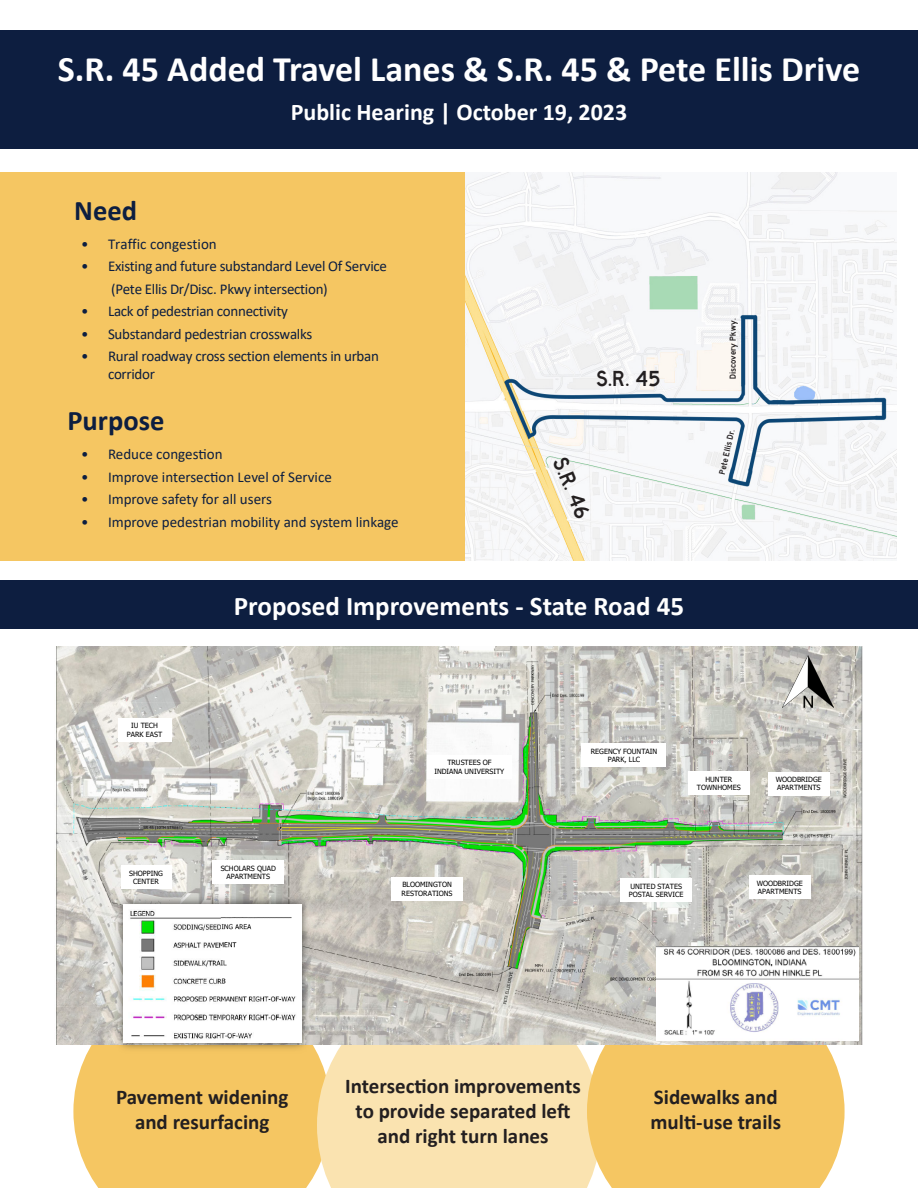
<style>
.page{position:relative;width:918px;height:1188px;background:#fff}
.page>*{position:absolute;margin:0;border:0;box-sizing:border-box;transform-origin:0 0}
.t1{font:700 36px "Calibri";color:#fff}
.t2{font:700 28.5px "Calibri";color:#0d1e40}
.t3{font:700 27px "Calibri";color:#fff}
.t4{font:700 24px "Calibri";color:#fff}
.t5{font:22.5px "Highway Gothic";color:#231f20}
.t6{font:700 21px/25.2px "Calibri";color:#231f20;text-align:center}
.t7{font:15px/22.5px "Calibri";letter-spacing:-.02em;color:#0d1e40}
.t8{font:15px "Calibri";color:#0d1e40}
.t9{font:9px "Highway Gothic";color:#231f20}
.t10{font:7.2px/8.6px "Tahoma";color:#000;text-align:center}
</style>
<div class="page">
<div style="left:0;top:30px;width:918px;height:119px;background:#0d1e40"></div>
<div style="left:73px;top:1044px;width:244px;height:144px;background:#f5c662"></div>
<div style="left:317px;top:1044px;width:270px;height:144px;background:#fae3b0"></div>
<div style="left:587px;top:1044px;width:258px;height:144px;background:#f5c662"></div>
<div style="left:0;top:580px;width:918px;height:49px;background:#0d1e40"></div>
<div style="left:54px;top:172px;width:411px;height:388px;background:#f5c662"></div>
<div style="left:0;top:172px;width:54px;height:388px;background:#f5c662"></div>
<img style="left:465px;top:172px;width:432px;height:388px">
<img style="left:56px;top:646px;width:807px;height:398px">
<img style="left:656px;top:947px;width:203px;height:93px">
<img style="left:110px;top:891px;width:205px;height:165px">
<img style="left:124px;top:904px;width:177px;height:138px">
<img style="left:782px;top:656px;width:51px;height:51px">
<div style="left:427px;top:755px;width:85px;height:24px;background:#fff"></div>
<div style="left:118px;top:718px;width:53px;height:23px;background:#fff"></div>
<div style="left:391px;top:877px;width:72px;height:24px;background:#fff"></div>
<div style="left:582px;top:743px;width:84px;height:24px;background:#fff"></div>
<div style="left:621px;top:878px;width:71px;height:24px;background:#fff"></div>
<div style="left:749px;top:875px;width:62px;height:24px;background:#fff"></div>
<div style="left:768px;top:772px;width:62px;height:23px;background:#fff"></div>
<div style="left:688px;top:772px;width:62px;height:23px;background:#fff"></div>
<div style="left:213px;top:860px;width:71px;height:24px;background:#fff"></div>
<div style="left:121px;top:865px;width:50px;height:24px;background:#fff"></div>
<p class="t1" style="left:58px;top:44px;width:804px">S.R. 45 Added Travel Lanes &amp; S.R. 45 &amp; Pete Ellis Drive</p>
<p class="t4" style="left:291px;top:95px;width:338px">Public Hearing | October 19, 2023</p>
<p class="t2" style="left:74px;top:190px;width:64px">Need</p>
<p class="t8" style="left:81px;top:234px;width:137px">• Traffic congestion</p>
<p class="t7" style="left:111px;top:255px;width:277px;text-indent:-30px">• Existing and future substandard Level Of Service (Pete Ellis Dr/Disc. Pkwy intersection)</p>
<p class="t7" style="left:81px;top:300px;width:208px">• Lack of pedestrian connectivity</p>
<p class="t7" style="left:81px;top:322px;width:233px">• Substandard pedestrian crosswalks</p>
<p class="t7" style="left:108px;top:347px;width:272px;line-height:18px;text-indent:-27px">• Rural roadway cross section elements in urban corridor</p>
<p class="t2" style="left:68px;top:400px;width:98px">Purpose</p>
<p class="t8" style="left:81px;top:444px;width:143px">• Reduce congestion</p>
<p class="t8" style="left:81px;top:466px;width:252px">• Improve intersection Level of Service</p>
<p class="t8" style="left:81px;top:489px;width:193px">• Improve safety for all users</p>
<p class="t8" style="left:81px;top:511px;width:319px">• Improve pedestrian mobility and system linkage</p>
<p class="t5" style="left:596px;top:367px;width:66px">S.R. 45</p>
<p class="t5" style="left:570px;top:453px;width:66px;rotate:67deg">S.R. 46</p>
<p class="t3" style="left:234px;top:587px;width:452px">Proposed Improvements - State Road 45</p>
<p class="t9" style="left:728px;top:379px;width:62px;rotate:-90deg">Discovery Pkwy.</p>
<p class="t9" style="left:717px;top:473px;width:47px;rotate:-77deg">Pete Ellis Dr.</p>
<p class="t10" style="left:127px;top:722px;width:37px">IU TECH<br>PARK EAST</p>
<p class="t10" style="left:434px;top:759px;width:72px">TRUSTEES OF<br>INDIANA UNIVERSITY</p>
<p class="t10" style="left:591px;top:747px;width:68px">REGENCY FOUNTAIN<br>PARK, LLC</p>
<p class="t10" style="left:697px;top:775px;width:45px">HUNTER<br>TOWNHOMES</p>
<p class="t10" style="left:776px;top:775px;width:48px;text-align:left">WOODBRIDGE<br>APARTMENTS</p>
<p class="t10" style="left:129px;top:869px;width:35px">SHOPPING<br>CENTER</p>
<p class="t10" style="left:221px;top:864px;width:57px">SCHOLARS QUAD<br>APARTMENTS</p>
<p class="t10" style="left:402px;top:881px;width:52px;text-align:left">BLOOMINGTON<br>RESTORATIONS</p>
<p class="t10" style="left:629px;top:882px;width:56px;text-align:left">UNITED STATES<br>POSTAL SERVICE</p>
<p class="t10" style="left:757px;top:879px;width:48px;text-align:left">WOODBRIDGE<br>APARTMENTS</p>
<p class="t6" style="left:116px;top:1084px;width:174px">Pavement widening and resurfacing</p>
<p class="t6" style="left:345px;top:1073px;width:237px">Intersection improvements to provide separated left and right turn lanes</p>
<p class="t6" style="left:651px;top:1084px;width:132px;text-align:left">Sidewalks and multi-use trails</p>
</div>
